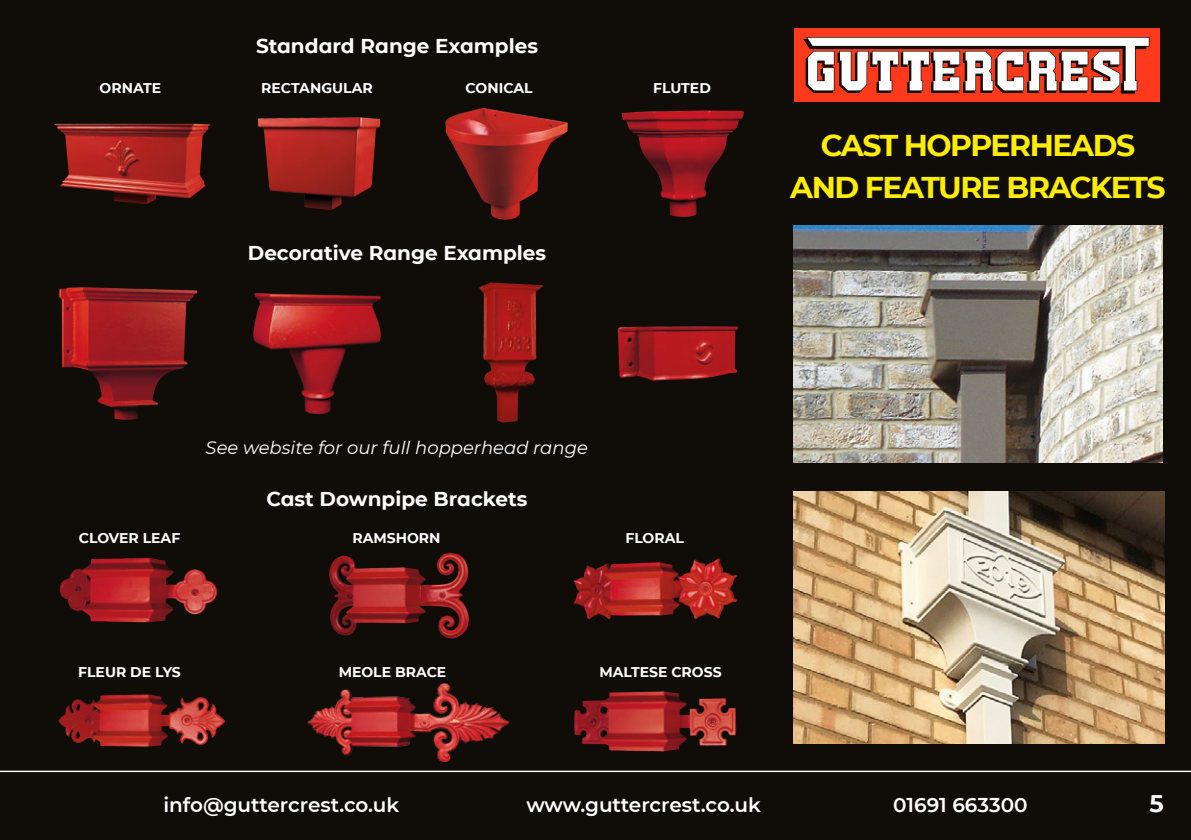
<style>
.page{position:relative;width:1191px;height:840px;background:#fff}
.page>*{position:absolute;margin:0;border:0;box-sizing:border-box;transform-origin:0 0}
.t1{font:700 30px "CMG Sans";letter-spacing:-.05em;color:#ffed00}
.t2{font:700 24px "CMG Sans";color:#fff}
.t3{font:700 20px "CMG Sans";color:#fff}
.t4{font:600 20px "CMG Sans";color:#fff}
.t5{font:italic 18px "CMG Sans";color:#fff}
.t6{font:700 14px "CMG Sans";color:#fff}
</style>
<div class="page">
<div style="left:0;top:0;width:1191px;height:839px;background:#100d08"></div>
<hr style="left:0;top:770px;width:1191px;height:1px;background:#fff">
<div style="left:794px;top:28px;width:366px;height:74px;background:#ff3a1c"></div>
<svg style="left:803px;top:37px;width:346px;height:57px"></svg>
<img style="left:794px;top:225px;width:368px;height:237px">
<img style="left:621px;top:110px;width:123px;height:107px">
<img style="left:445px;top:108px;width:123px;height:111px">
<img style="left:257px;top:117px;width:123px;height:93px">
<img style="left:54px;top:123px;width:156px;height:81px">
<img style="left:253px;top:292px;width:128px;height:123px">
<img style="left:617px;top:326px;width:122px;height:54px">
<img style="left:479px;top:287px;width:56px;height:135px">
<img style="left:59px;top:287px;width:138px;height:133px">
<img style="left:59px;top:558px;width:159px;height:64px">
<img style="left:329px;top:553px;width:135px;height:84px">
<img style="left:574px;top:691px;width:162px;height:60px">
<img style="left:573px;top:559px;width:144px;height:60px">
<img style="left:58px;top:694px;width:167px;height:52px">
<img style="left:307px;top:683px;width:203px;height:77px">
<img style="left:794px;top:491px;width:370px;height:252px">
<p class="t3" style="left:256px;top:31px;width:283px">Standard Range Examples</p>
<p class="t6" style="left:100px;top:78px;width:63px">ORNATE</p>
<p class="t6" style="left:261px;top:78px;width:113px">RECTANGULAR</p>
<p class="t6" style="left:465px;top:78px;width:69px">CONICAL</p>
<p class="t6" style="left:653px;top:78px;width:59px">FLUTED</p>
<p class="t3" style="left:248px;top:238px;width:300px">Decorative Range Examples</p>
<p class="t1" style="left:820px;top:123px;width:316px">CAST HOPPERHEADS</p>
<p class="t1" style="left:790px;top:165px;width:377px">AND FEATURE BRACKETS</p>
<p class="t5" style="left:206px;top:435px;width:384px">See website for our full hopperhead range</p>
<p class="t3" style="left:266px;top:484px;width:262px">Cast Downpipe Brackets</p>
<p class="t6" style="left:352px;top:527px;width:90px">RAMSHORN</p>
<p class="t6" style="left:79px;top:527px;width:103px">CLOVER LEAF</p>
<p class="t6" style="left:625px;top:527px;width:60px">FLORAL</p>
<p class="t6" style="left:78px;top:661px;width:104px">FLEUR DE LYS</p>
<p class="t6" style="left:339px;top:661px;width:109px">MEOLE BRACE</p>
<p class="t6" style="left:599px;top:661px;width:124px">MALTESE CROSS</p>
<p class="t4" style="left:163px;top:790px;width:237px">info@guttercrest.co.uk</p>
<p class="t4" style="left:526px;top:790px;width:236px">www.guttercrest.co.uk</p>
<p class="t4" style="left:893px;top:790px;width:136px">01691 663300</p>
<p class="t2" style="left:1149px;top:786px;width:16px">5</p>
</div>
